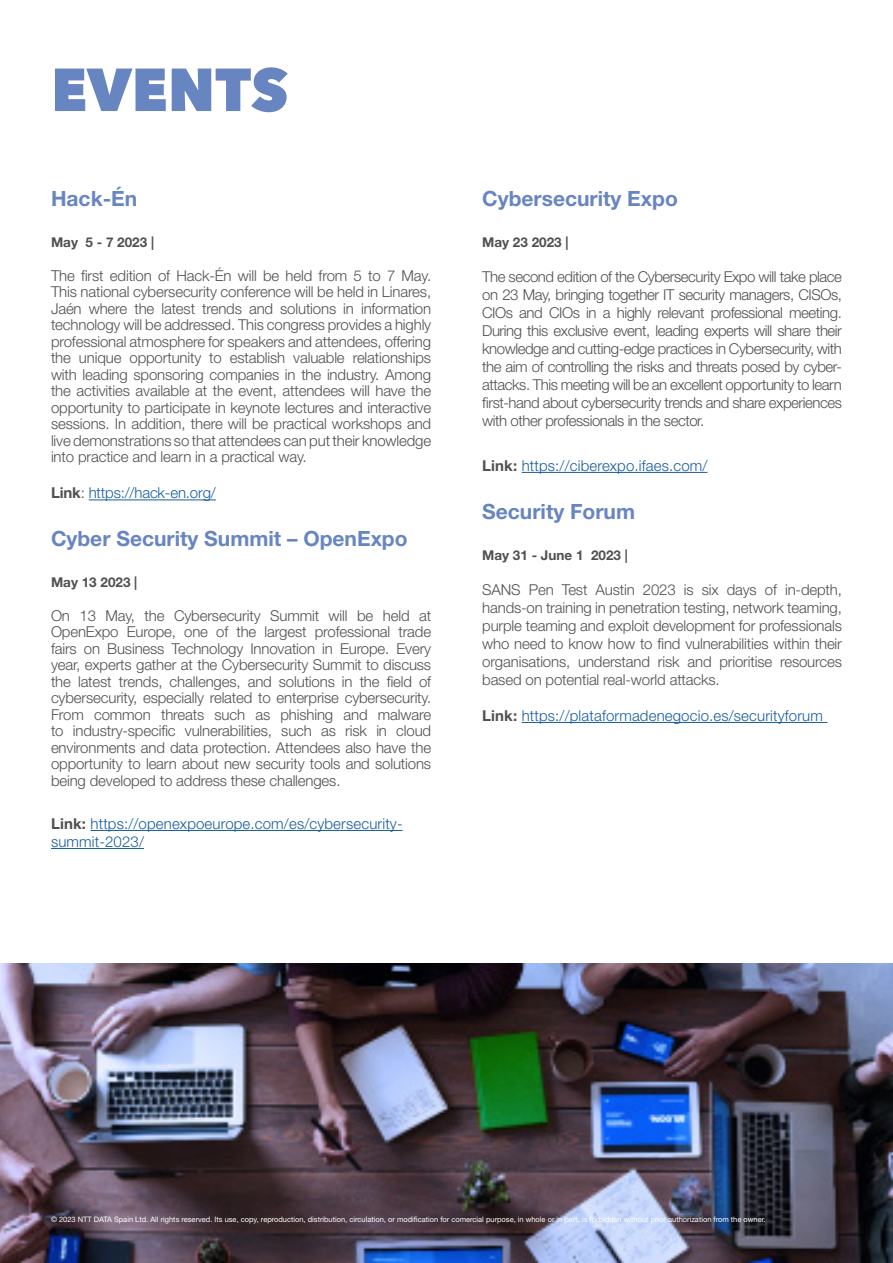
<style>
.page{position:relative;width:893px;height:1263px;background:#fff}
.page>*{position:absolute;margin:0;border:0;box-sizing:border-box;transform-origin:0 0}
.t1{font:800 60px "Avenir Next";color:#6785c1}
.t2{font:700 21px "Helvetica Neue LT Std";color:#6785c1}
.t3{font:300 15px/16.5px "Helvetica Neue LT Std";letter-spacing:-.01em;color:#505050;text-align:justify}
.t4{font:300 15px/18px "Helvetica Neue LT Std";letter-spacing:.01em;color:#175d9e}
.t5{font:300 15px "Helvetica Neue LT Std";letter-spacing:-.01em;color:#175d9e}
.t6{font:700 13.5px "Helvetica Neue LT Std";color:#505050}
.t7{font:7.5px "Helvetica Neue LT Std";color:#fff}
.s1{font-weight:700;color:#505050}
.s2{color:#505050}
</style>
<div class="page">
<img style="left:0;top:963px;width:893px;height:300px">
<hr style="left:89px;top:499px;width:127px;height:1px;background:#175d9e">
<hr style="left:91px;top:830px;width:312px;height:1px;background:#175d9e">
<hr style="left:51px;top:848px;width:93px;height:1px;background:#175d9e">
<hr style="left:522px;top:472px;width:185px;height:1px;background:#175d9e">
<hr style="left:522px;top:722px;width:305px;height:1px;background:#175d9e">
<p class="t1" style="left:51px;top:53px;width:239px">EVENTS</p>
<p class="t2" style="left:51px;top:186px;width:88px">Hack-Én</p>
<p class="t6" style="left:51px;top:234px;width:105px">May 5 - 7 2023 |</p>
<p class="t3" style="left:51px;top:267px;width:382px">The first edition of Hack-Én will be held from 5 to 7 May.<br>This national cybersecurity conference will be held in Linares, Jaén where the latest trends and solutions in information technology will be addressed. This congress provides a highly professional atmosphere for speakers and attendees, offering the unique opportunity to establish valuable relationships with leading sponsoring companies in the industry. Among the activities available at the event, attendees will have the opportunity to participate in keynote lectures and interactive sessions. In addition, there will be practical workshops and live demonstrations so that attendees can put their knowledge into practice and learn in a practical way.</p>
<p class="t5" style="left:51px;top:484px;width:166px"><span class="s1">Link</span><span class="s2">:</span> https://hack-en.org/</p>
<p class="t2" style="left:51px;top:526px;width:358px">Cyber Security Summit – OpenExpo</p>
<p class="t6" style="left:51px;top:574px;width:88px">May 13 2023 |</p>
<p class="t3" style="left:51px;top:607px;width:382px">On 13 May, the Cybersecurity Summit will be held at OpenExpo Europe, one of the largest professional trade fairs on Business Technology Innovation in Europe. Every year, experts gather at the Cybersecurity Summit to discuss the latest trends, challenges, and solutions in the field of cybersecurity, especially related to enterprise cybersecurity.<br>From common threats such as phishing and malware to industry-specific vulnerabilities, such as risk in cloud environments and data protection. Attendees also have the opportunity to learn about new security tools and solutions being developed to address these challenges.</p>
<p class="t4" style="left:51px;top:814px;width:353px"><span class="s1">Link:</span> https://openexpoeurope.com/es/cybersecurity&shy;summit-2023/</p>
<p class="t2" style="left:482px;top:186px;width:197px">Cybersecurity Expo</p>
<p class="t6" style="left:482px;top:234px;width:88px">May 23 2023 |</p>
<p class="t3" style="left:482px;top:268px;width:361px;line-height:18px">The second edition of the Cybersecurity Expo will take place on 23 May, bringing together IT security managers, CISOs, CIOs and CIOs in a highly relevant professional meeting.<br>During this exclusive event, leading experts will share their knowledge and cutting-edge practices in Cybersecurity, with the aim of controlling the risks and threats posed by cyber&shy;attacks. This meeting will be an excellent opportunity to learn first-hand about cybersecurity trends and share experiences with other professionals in the sector.</p>
<p class="t4" style="left:482px;top:456px;width:227px"><span class="s1">Link:</span> https://ciberexpo.ifaes.com/</p>
<p class="t2" style="left:482px;top:498px;width:154px">Security Forum</p>
<p class="t6" style="left:482px;top:547px;width:147px">May 31 - June 1 2023 |</p>
<p class="t3" style="left:482px;top:580px;width:361px;line-height:18px">SANS Pen Test Austin 2023 is six days of in-depth, hands-on training in penetration testing, network teaming, purple teaming and exploit development for professionals who need to know how to find vulnerabilities within their organisations, understand risk and prioritise resources based on potential real-world attacks.</p>
<p class="t4" style="left:482px;top:706px;width:342px"><span class="s1">Link:</span> https://plataformadenegocio.es/securityforum</p>
<p class="t7" style="left:51px;top:1214px;width:716px">© 2023 NTT DATA Spain Ltd. All rights reserved. Its use, copy, reproduction, distribution, circulation, or modification for comercial purpose, in whole or in part, is forbidden without prior authorization from the owner.</p>
</div>
